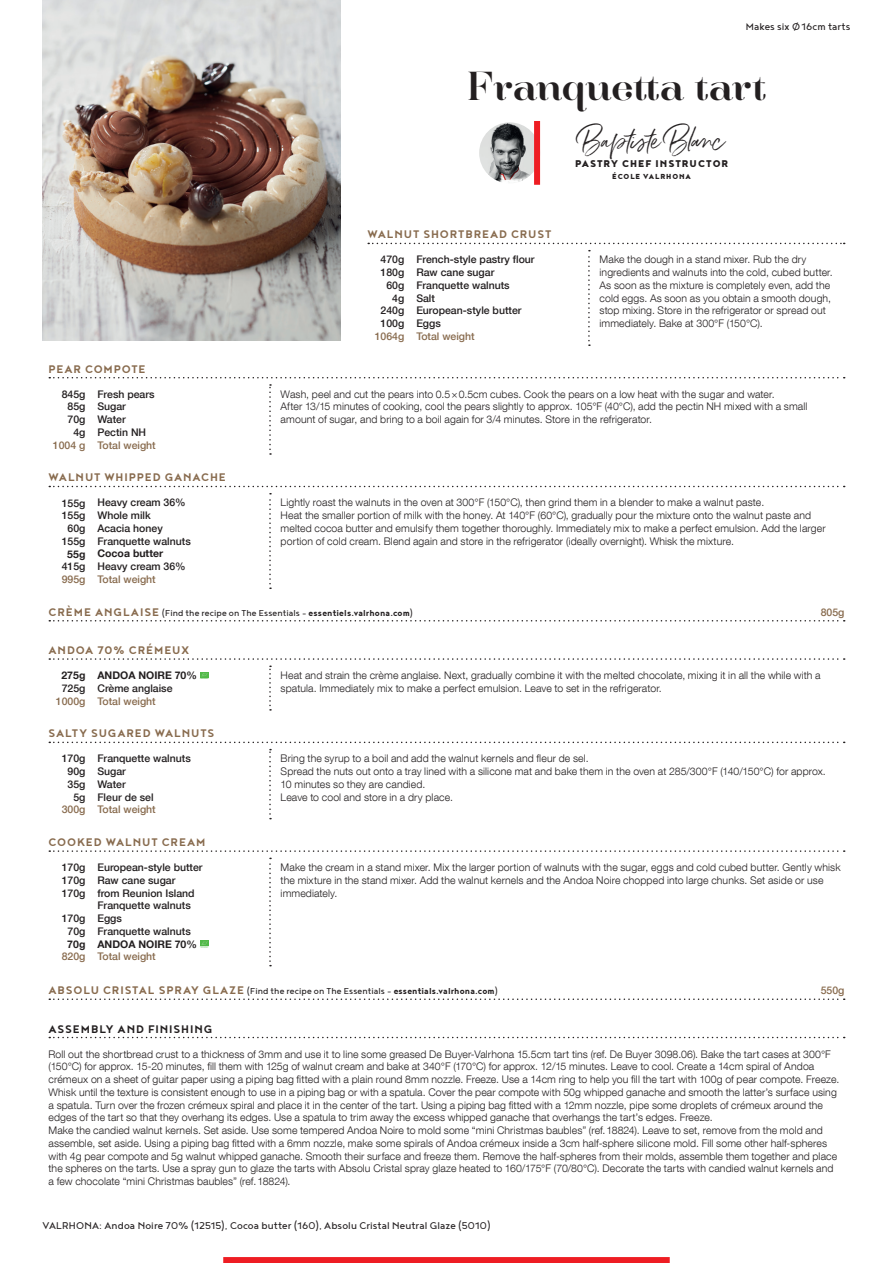
<style>
.page{position:relative;width:893px;height:1263px;background:#fff}
.page>*{position:absolute;margin:0;border:0;box-sizing:border-box;transform-origin:0 0}
.t1{font:34.5px "Hera Big";letter-spacing:.005em;color:#231f20}
.t2{font:22.95px "Belluga";letter-spacing:-.045em;color:#231f20}
.t3{font:700 13.5px "Noyh Geometric";letter-spacing:.065em;color:#886b4e}
.t4{font:700 13.5px "Noyh Geometric";letter-spacing:.07em;color:#231f20}
.t5{font:12px "Noyh Geometric";letter-spacing:.01em;color:#231f20}
.t6{font:900 12px "Noyh Geometric";letter-spacing:.085em;color:#231f20}
.t7{font:300 10.5px/12.8px "Helvetica Neue LT Com";letter-spacing:.01em;color:#231f20}
.t8{font:500 10.5px/12.8px "Helvetica Neue LT Com";color:#231f20}
.t9{font:10.5px "Noyh Geometric";letter-spacing:.01em;color:#231f20}
.t10{font:500 10.5px "Helvetica Neue LT Com";color:#886b4e}
.t11{font:700 10.5px "Helvetica Neue LT Com";color:#231f20}
.t12{font:900 8.85px "Noyh Geometric";letter-spacing:.095em;color:#231f20}
.s1{font-weight:700;font-size:13.5px;color:#886b4e}
.s2{font-weight:700}
</style>
<div class="page">
<svg style="left:49px;top:1037px;width:796px;height:1px"></svg>
<img style="left:43px;top:0;width:297px;height:340px">
<div style="left:223px;top:1257px;width:447px;height:6px;background:#ee1d23"></div>
<svg style="left:588px;top:250px;width:2px;height:96px"></svg>
<svg style="left:368px;top:243px;width:477px;height:1px"></svg>
<svg style="left:269px;top:384px;width:2px;height:71px"></svg>
<svg style="left:49px;top:377px;width:796px;height:1px"></svg>
<svg style="left:269px;top:493px;width:2px;height:96px"></svg>
<svg style="left:49px;top:486px;width:796px;height:1px"></svg>
<svg style="left:49px;top:620px;width:796px;height:1px"></svg>
<svg style="left:269px;top:749px;width:2px;height:70px"></svg>
<svg style="left:49px;top:742px;width:796px;height:1px"></svg>
<svg style="left:269px;top:858px;width:2px;height:108px"></svg>
<svg style="left:49px;top:850px;width:796px;height:2px"></svg>
<svg style="left:200px;top:940px;width:9px;height:6px"></svg>
<svg style="left:202px;top:941px;width:6px;height:4px"></svg>
<svg style="left:49px;top:658px;width:796px;height:53px"></svg>
<svg style="left:49px;top:998px;width:796px;height:2px"></svg>
<img style="left:479px;top:122px;width:61px;height:61px;border-radius:30px">
<div style="left:534px;top:121px;width:6px;height:64px;background:#ee1d23"></div>
<p class="t5" style="left:746px;top:20px;width:106px">Makes six Ø16cm tarts</p>
<h1 class="t1" style="left:467px;top:59px;width:301px">Franquetta tart</h1>
<p class="t3" style="left:49px;top:361px;width:99px">PEAR COMPOTE</p>
<p class="t8" style="left:62px;top:387px;width:25px;text-align:right">845g<br>85g<br>70g<br>4g</p>
<p class="t10" style="left:53px;top:439px;width:34px">1004 g</p>
<p class="t8" style="left:97px;top:387px;width:59px">Fresh pears<br>Sugar<br>Water<br>Pectin NH</p>
<p class="t10" style="left:97px;top:439px;width:60px">Total weight</p>
<p class="t3" style="left:49px;top:470px;width:179px">WALNUT WHIPPED GANACHE</p>
<p class="t8" style="left:62px;top:496px;width:25px;text-align:center">155g<br>155g<br>60g<br>155g</p>
<p class="t11" style="left:67px;top:547px;width:20px">55g</p>
<p class="t8" style="left:62px;top:560px;width:25px">415g</p>
<p class="t10" style="left:62px;top:573px;width:25px">995g</p>
<p class="t8" style="left:97px;top:496px;width:95px">Heavy cream 36%<br>Whole milk<br>Acacia honey<br>Franquette walnuts</p>
<p class="t11" style="left:97px;top:547px;width:67px">Cocoa butter</p>
<p class="t8" style="left:97px;top:560px;width:90px">Heavy cream 36%</p>
<p class="t10" style="left:97px;top:573px;width:60px">Total weight</p>
<p class="t3" style="left:367px;top:227px;width:185px">WALNUT SHORTBREAD CRUST</p>
<p class="t8" style="left:381px;top:253px;width:25px;text-align:right">470g<br>180g<br>60g<br>4g<br>240g<br>100g</p>
<p class="t10" style="left:375px;top:330px;width:31px">1064g</p>
<p class="t8" style="left:416px;top:253px;width:120px">French-style pastry flour<br>Raw cane sugar<br>Franquette walnuts<br>Salt<br>European-style butter<br>Eggs</p>
<p class="t10" style="left:416px;top:330px;width:60px">Total weight</p>
<h2 class="t2" style="left:579px;top:126px;width:146px">Baptiste Blanc</h2>
<p class="t6" style="left:575px;top:157px;width:155px">PASTRY CHEF INSTRUCTOR</p>
<p class="t12" style="left:612px;top:171px;width:80px">ÉCOLE VALRHONA</p>
<p class="t7" style="left:600px;top:253px;width:235px">Make the dough in a stand mixer. Rub the dry ingredients and walnuts into the cold, cubed butter.<br>As soon as the mixture is completely even, add the cold eggs. As soon as you obtain a smooth dough, stop mixing. Store in the refrigerator or spread out immediately. Bake at 300°F (150°C).</p>
<p class="t7" style="left:281px;top:387px;width:528px">Wash, peel and cut the pears into 0.5×0.5cm cubes. Cook the pears on a low heat with the sugar and water.<br>After 13/15 minutes of cooking, cool the pears slightly to approx. 105°F (40°C), add the pectin NH mixed with a small amount of sugar, and bring to a boil again for 3/4 minutes. Store in the refrigerator.</p>
<p class="t7" style="left:281px;top:496px;width:547px">Lightly roast the walnuts in the oven at 300°F (150°C), then grind them in a blender to make a walnut paste.<br>Heat the smaller portion of milk with the honey. At 140°F (60°C), gradually pour the mixture onto the walnut paste and melted cocoa butter and emulsify them together thoroughly. Immediately mix to make a perfect emulsion. Add the larger portion of cold cream. Blend again and store in the refrigerator (ideally overnight). Whisk the mixture.</p>
<p class="t9" style="left:49px;top:607px;width:366px"><span class="s1">CRÈME ANGLAISE</span> (Find the recipe on The Essentials - <span class="s2">essentiels.valrhona.com</span>)</p>
<p class="t10" style="left:821px;top:606px;width:25px">805g</p>
<p class="t3" style="left:49px;top:642px;width:142px">ANDOA 70% CRÉMEUX</p>
<p class="t11" style="left:61px;top:669px;width:25px">275g</p>
<p class="t8" style="left:62px;top:681px;width:25px">725g</p>
<p class="t10" style="left:56px;top:694px;width:31px">1000g</p>
<p class="t11" style="left:97px;top:669px;width:101px">ANDOA NOIRE 70%</p>
<p class="t8" style="left:97px;top:682px;width:77px">Crème anglaise</p>
<p class="t10" style="left:97px;top:694px;width:60px">Total weight</p>
<p class="t3" style="left:49px;top:726px;width:167px">SALTY SUGARED WALNUTS</p>
<p class="t8" style="left:62px;top:752px;width:25px;text-align:right">170g<br>90g<br>35g<br>5g</p>
<p class="t10" style="left:62px;top:803px;width:25px">300g</p>
<p class="t8" style="left:97px;top:752px;width:95px">Franquette walnuts<br>Sugar<br>Water<br>Fleur de sel</p>
<p class="t10" style="left:97px;top:803px;width:60px">Total weight</p>
<p class="t3" style="left:49px;top:834px;width:158px">COOKED WALNUT CREAM</p>
<p class="t8" style="left:62px;top:861px;width:25px;text-align:justify">170g 170g 170g</p>
<p class="t8" style="left:62px;top:912px;width:25px;text-align:center">170g<br>70g</p>
<p class="t11" style="left:67px;top:937px;width:20px">70g</p>
<p class="t10" style="left:62px;top:950px;width:25px">820g</p>
<p class="t8" style="left:97px;top:861px;width:107px">European-style butter<br>Raw cane sugar<br>from Reunion Island<br>Franquette walnuts<br>Eggs<br>Franquette walnuts</p>
<p class="t11" style="left:97px;top:937px;width:101px">ANDOA NOIRE 70%</p>
<p class="t10" style="left:97px;top:950px;width:60px">Total weight</p>
<p class="t7" style="left:281px;top:669px;width:542px">Heat and strain the crème anglaise. Next, gradually combine it with the melted chocolate, mixing it in all the while with a spatula. Immediately mix to make a perfect emulsion. Leave to set in the refrigerator.</p>
<p class="t7" style="left:281px;top:752px;width:547px">Bring the syrup to a boil and add the walnut kernels and fleur de sel.<br>Spread the nuts out onto a tray lined with a silicone mat and bake them in the oven at 285/300°F (140/150°C) for approx.<br>10 minutes so they are candied.<br>Leave to cool and store in a dry place.</p>
<p class="t7" style="left:281px;top:861px;width:561px">Make the cream in a stand mixer. Mix the larger portion of walnuts with the sugar, eggs and cold cubed butter. Gently whisk the mixture in the stand mixer. Add the walnut kernels and the Andoa Noire chopped into large chunks. Set aside or use immediately.</p>
<p class="t9" style="left:49px;top:985px;width:451px"><span class="s1">ABSOLU CRISTAL SPRAY GLAZE</span> (Find the recipe on The Essentials - <span class="s2">essentials.valrhona.com</span>)</p>
<p class="t10" style="left:821px;top:984px;width:25px">550g</p>
<p class="t4" style="left:49px;top:1021px;width:166px">ASSEMBLY AND FINISHING</p>
<p class="t7" style="left:49px;top:1047px;width:792px">Roll out the shortbread crust to a thickness of 3mm and use it to line some greased De Buyer-Valrhona 15.5cm tart tins (ref. De Buyer 3098.06). Bake the tart cases at 300°F (150°C) for approx. 15-20 minutes, fill them with 125g of walnut cream and bake at 340°F (170°C) for approx. 12/15 minutes. Leave to cool. Create a 14cm spiral of Andoa crémeux on a sheet of guitar paper using a piping bag fitted with a plain round 8mm nozzle. Freeze. Use a 14cm ring to help you fill the tart with 100g of pear compote. Freeze.<br>Whisk until the texture is consistent enough to use in a piping bag or with a spatula. Cover the pear compote with 50g whipped ganache and smooth the latter’s surface using a spatula. Turn over the frozen crémeux spiral and place it in the center of the tart. Using a piping bag fitted with a 12mm nozzle, pipe some droplets of crémeux around the edges of the tart so that they overhang its edges. Use a spatula to trim away the excess whipped ganache that overhangs the tart’s edges. Freeze.<br>Make the candied walnut kernels. Set aside. Use some tempered Andoa Noire to mold some “mini Christmas baubles” (ref.18824). Leave to set, remove from the mold and assemble, set aside. Using a piping bag fitted with a 6mm nozzle, make some spirals of Andoa crémeux inside a 3cm half-sphere silicone mold. Fill some other half-spheres with 4g pear compote and 5g walnut whipped ganache. Smooth their surface and freeze them. Remove the half-spheres from their molds, assemble them together and place the spheres on the tarts. Use a spray gun to glaze the tarts with Absolu Cristal spray glaze heated to 160/175°F (70/80°C). Decorate the tarts with candied walnut kernels and a few chocolate “mini Christmas baubles” (ref.18824).</p>
<p class="t5" style="left:43px;top:1219px;width:450px">VALRHONA: Andoa Noire 70% (12515), Cocoa butter (160), Absolu Cristal Neutral Glaze (5010)</p>
</div>
